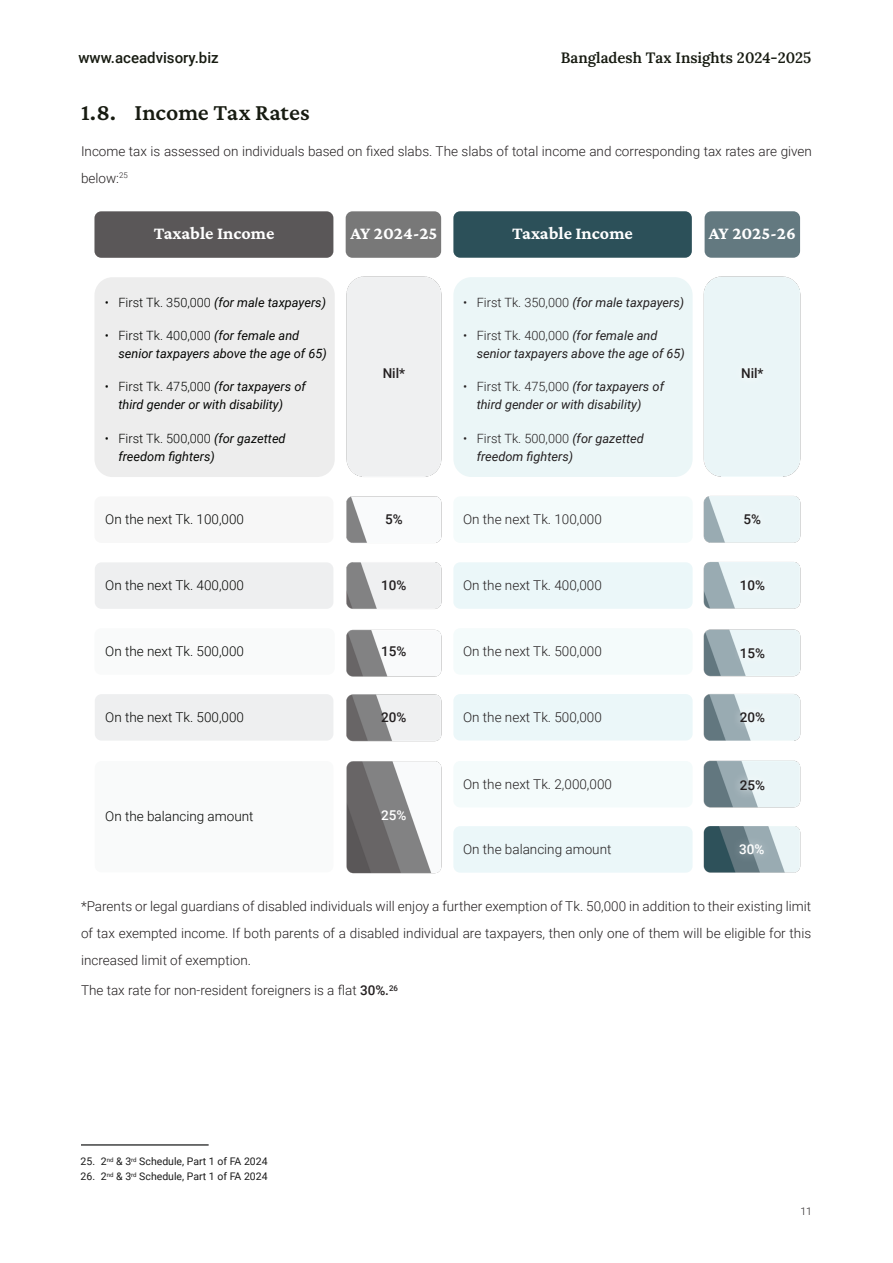
<style>
.page{position:relative;width:893px;height:1263px;background:#fff}
.page>*{position:absolute;margin:0;border:0;box-sizing:border-box;transform-origin:0 0}
.t1{font:600 24px "Crimson Pro";color:#171b11}
.t2{font:700 18px "Crimson Pro";color:#fff}
.t3{font:15px "Lora";color:#171b11}
.t4{font:500 15px "Roboto";color:#171b11}
.t5{font:300 13.5px/27px "Roboto";color:#231f20;text-align:justify}
.t6{font:300 13.5px "Roboto";color:#040503}
.t7{font:500 13.5px "Roboto";color:#231f20}
.t8{font:500 13.5px "Roboto";color:#fff}
.t9{font:italic 12.75px/18px "Roboto";color:#231f20}
.t10{font:italic 12.75px/18px "Roboto";color:#040503}
.t11{font:10.5px "Roboto";color:#1c1c1c}
.t12{font:300 10.5px "Roboto";color:#231f20}
.s1{font-weight:300;font-style:normal}
.s2{font-weight:500}
</style>
<div class="page">
<hr style="left:81px;top:1144px;width:128px;height:2px;background:#414242">
<img style="left:346px;top:276px;width:117px;height:598px">
<img style="left:684px;top:276px;width:117px;height:597px">
<div style="left:94px;top:211px;width:239px;height:47px;background:#5a5758;border-radius:7px"></div>
<div style="left:453px;top:211px;width:239px;height:47px;background:#2c5059;border-radius:7px"></div>
<div style="left:94px;top:496px;width:239px;height:47px;background:#f7f7f7;border-radius:7px"></div>
<div style="left:453px;top:496px;width:240px;height:47px;background:#f4fbfb;border-radius:7px"></div>
<div style="left:95px;top:562px;width:238px;height:47px;background:#eeeff0;border-radius:7px"></div>
<div style="left:453px;top:562px;width:240px;height:47px;background:#ebf7f9;border-radius:7px"></div>
<div style="left:94px;top:628px;width:241px;height:47px;background:#f9fafa;border-radius:7px"></div>
<div style="left:95px;top:694px;width:238px;height:47px;background:#eeeff0;border-radius:7px"></div>
<div style="left:453px;top:694px;width:240px;height:46px;background:#ebf7f9;border-radius:7px"></div>
<div style="left:453px;top:628px;width:240px;height:47px;background:#f4fbfb;border-radius:7px"></div>
<div style="left:453px;top:761px;width:240px;height:46px;background:#f4fbfb;border-radius:7px"></div>
<div style="left:453px;top:826px;width:240px;height:47px;background:#ebf7f9;border-radius:7px"></div>
<div style="left:95px;top:761px;width:238px;height:111px;background:#f9fafa;border-radius:7px"></div>
<div style="left:346px;top:211px;width:95px;height:47px;background:#787878;border-radius:7px"></div>
<div style="left:705px;top:211px;width:95px;height:47px;background:#637980;border-radius:7px"></div>
<div style="left:94px;top:277px;width:241px;height:200px;background:#ededed;border-radius:18px"></div>
<div style="left:453px;top:277px;width:240px;height:200px;background:#ebf6f7;border-radius:18px"></div>
<div style="left:731px;top:835px;width:42px;height:29px;background:#fff;opacity:.45"></div>
<div style="left:732px;top:359px;width:40px;height:29px;background:#ebf5f7"></div>
<div style="left:735px;top:506px;width:35px;height:28px;background:#eaf5f7"></div>
<div style="left:732px;top:571px;width:41px;height:29px;background:#ebf5f7"></div>
<svg style="left:732px;top:639px;width:41px;height:28px"></svg>
<svg style="left:731px;top:703px;width:42px;height:28px"></svg>
<svg style="left:731px;top:772px;width:42px;height:28px"></svg>
<p class="t4" style="left:78px;top:47px;width:142px">www.aceadvisory.biz</p>
<p class="t3" style="left:561px;top:46px;width:252px">Bangladesh Tax Insights 2024-2025</p>
<p class="t1" style="left:81px;top:97px;width:230px">1.8. Income Tax Rates</p>
<p class="t5" style="left:81px;top:137px;width:732px">Income tax is assessed on individuals based on fixed slabs. The slabs of total income and corresponding tax rates are given below:<sup>25</sup></p>
<p class="t2" style="left:154px;top:222px;width:122px">Taxable Income</p>
<p class="t2" style="left:350px;top:222px;width:89px">AY 2024-25</p>
<p class="t2" style="left:512px;top:222px;width:122px">Taxable Income</p>
<p class="t2" style="left:709px;top:222px;width:89px">AY 2025-26</p>
<p class="t10" style="left:105px;top:293px;width:223px"><span class="s1">• First Tk. 350,000</span> (for male taxpayers)</p>
<p class="t10" style="left:118px;top:326px;width:210px;text-indent:-14px"><span class="s1">• First Tk. 400,000</span> (for female and senior taxpayers above the age of 65)</p>
<p class="t10" style="left:118px;top:377px;width:189px;text-indent:-14px"><span class="s1">• First Tk. 475,000</span> (for taxpayers of third gender or with disability)</p>
<p class="t10" style="left:118px;top:429px;width:169px;text-indent:-14px"><span class="s1">• First Tk. 500,000</span> (for gazetted freedom fighters)</p>
<p class="t7" style="left:383px;top:364px;width:24px">Nil*</p>
<p class="t9" style="left:463px;top:293px;width:223px"><span class="s1">• First Tk. 350,000</span> (for male taxpayers)</p>
<p class="t9" style="left:477px;top:326px;width:210px;text-indent:-14px"><span class="s1">• First Tk. 400,000</span> (for female and senior taxpayers above the age of 65)</p>
<p class="t9" style="left:477px;top:377px;width:189px;text-indent:-14px"><span class="s1">• First Tk. 475,000</span> (for taxpayers of third gender or with disability)</p>
<p class="t9" style="left:477px;top:429px;width:169px;text-indent:-14px"><span class="s1">• First Tk. 500,000</span> (for gazetted freedom fighters)</p>
<p class="t7" style="left:741px;top:364px;width:24px">Nil*</p>
<p class="t6" style="left:105px;top:510px;width:140px">On the next Tk. 100,000</p>
<p class="t5" style="left:463px;top:506px;width:140px">On the next Tk. 100,000</p>
<p class="t7" style="left:385px;top:510px;width:19px">5%</p>
<p class="t7" style="left:743px;top:510px;width:19px">5%</p>
<p class="t6" style="left:105px;top:576px;width:140px">On the next Tk. 400,000</p>
<p class="t5" style="left:463px;top:571px;width:140px">On the next Tk. 400,000</p>
<p class="t7" style="left:381px;top:576px;width:27px">10%</p>
<p class="t7" style="left:740px;top:576px;width:27px">10%</p>
<p class="t6" style="left:105px;top:642px;width:140px">On the next Tk. 500,000</p>
<p class="t5" style="left:463px;top:637px;width:140px">On the next Tk. 500,000</p>
<p class="t7" style="left:381px;top:642px;width:27px">15%</p>
<p class="t7" style="left:740px;top:643px;width:27px">15%</p>
<p class="t6" style="left:105px;top:708px;width:140px">On the next Tk. 500,000</p>
<p class="t5" style="left:463px;top:703px;width:140px">On the next Tk. 500,000</p>
<p class="t7" style="left:381px;top:708px;width:27px">20%</p>
<p class="t7" style="left:740px;top:708px;width:27px">20%</p>
<p class="t5" style="left:463px;top:770px;width:150px">On the next Tk. 2,000,000</p>
<p class="t7" style="left:740px;top:776px;width:27px">25%</p>
<p class="t6" style="left:105px;top:807px;width:150px">On the balancing amount</p>
<p class="t8" style="left:381px;top:806px;width:27px">25%</p>
<p class="t5" style="left:463px;top:835px;width:150px">On the balancing amount</p>
<p class="t8" style="left:739px;top:840px;width:27px">30%</p>
<p class="t5" style="left:81px;top:892px;width:732px">*Parents or legal guardians of disabled individuals will enjoy a further exemption of Tk. 50,000 in addition to their existing limit of tax exempted income. If both parents of a disabled individual are taxpayers, then only one of them will be eligible for this increased limit of exemption.</p>
<p class="t5" style="left:81px;top:976px;width:319px">The tax rate for non-resident foreigners is a flat <span class="s2">30%.</span><sup>26</sup></p>
<p class="t11" style="left:81px;top:1154px;width:189px">25. 2<sup>nd</sup> &amp; 3<sup>rd</sup> Schedule, Part 1 of FA 2024</p>
<p class="t11" style="left:81px;top:1169px;width:189px">26. 2<sup>nd</sup> &amp; 3<sup>rd</sup> Schedule, Part 1 of FA 2024</p>
<p class="t12" style="left:800px;top:1204px;width:13px">11</p>
</div>
